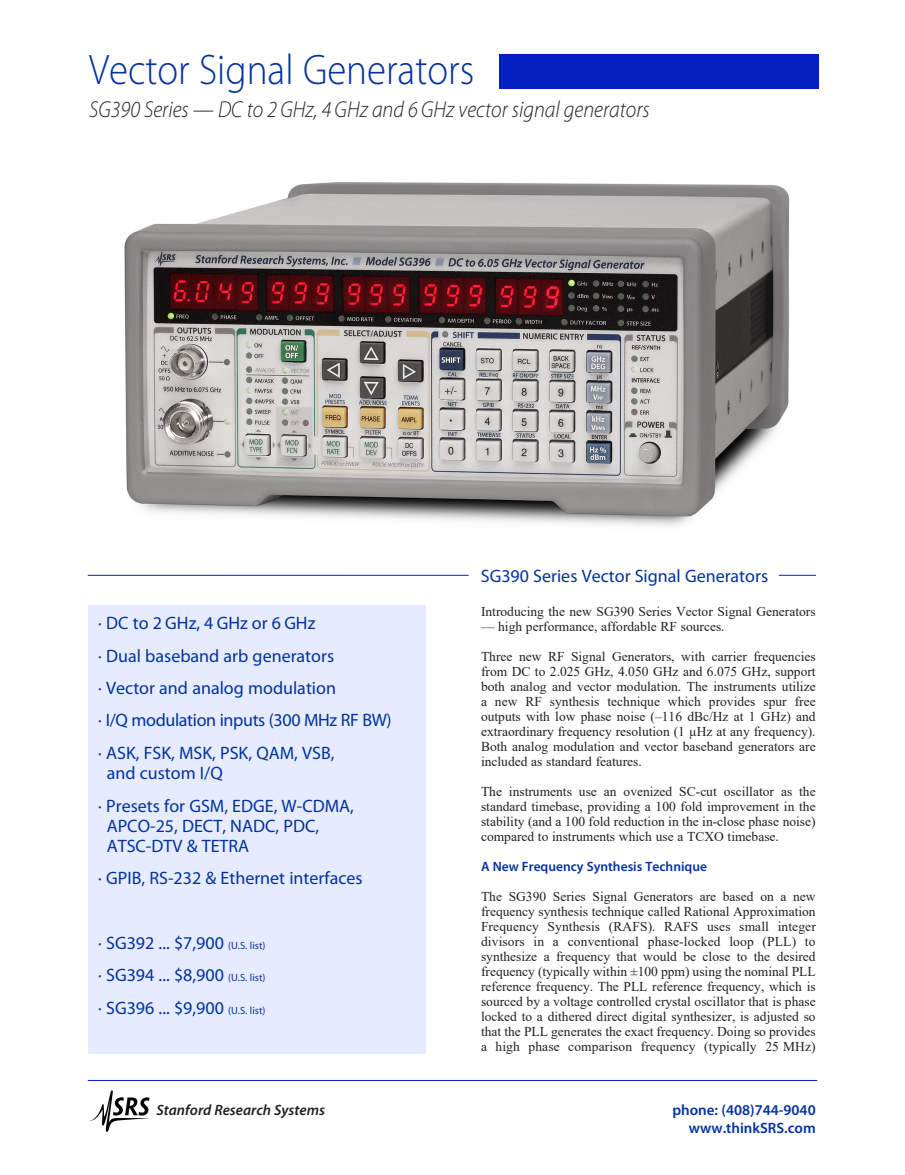
<style>
.page{position:relative;width:905px;height:1175px;background:#fff}
.page>*{position:absolute;margin:0;border:0;box-sizing:border-box;transform-origin:0 0}
.t1{font:300 42.9px "Myriad Pro";color:#0332a0;scale:.91 1}
.t2{font:italic 300 23.1px "Myriad Pro";color:#231f20;scale:.91 1}
.t3{font:18px "Myriad Pro";color:#0332a0}
.t4{font:18px "Myriad Pro";letter-spacing:-.02em;color:#0332a0}
.t5{font:600 15px/18px "Myriad Pro";color:#0332a0;text-align:right}
.t6{font:italic 600 15px "Myriad Pro";color:#231f20}
.t7{font:13.5px/15px "Times New Roman";color:#231f20;text-align:justify}
.t8{font:600 13.5px "Myriad Pro";color:#0332a0}
.s1{font-size:10.5px}
</style>
<div class="page">
<hr style="left:88px;top:1080px;width:729px;height:1px;background:#031fc2">
<svg style="left:89px;top:1090px;width:61px;height:41px"></svg>
<div style="left:88px;top:605px;width:337px;height:448px;background:#e6ecfd"></div>
<div style="left:500px;top:54px;width:318px;height:35px;background:#041fc2"></div>
<hr style="left:88px;top:575px;width:380px;height:1px;background:#031fc2">
<img style="left:124px;top:182px;width:666px;height:344px">
<hr style="left:778px;top:575px;width:38px;height:1px;background:#031fc2">
<p class="t1" style="left:89px;top:46px;width:424px">Vector Signal Generators</p>
<p class="t2" style="left:89px;top:97px;width:617px">SG390 Series — DC to 2GHz, 4 GHz and 6 GHz vector signal generators</p>
<p class="t3" style="left:98px;top:612px;width:219px">· DC to 2 GHz, 4 GHz or 6 GHz</p>
<p class="t3" style="left:98px;top:644px;width:237px">· Dual baseband arb generators</p>
<p class="t3" style="left:98px;top:676px;width:239px">· Vector and analog modulation</p>
<p class="t4" style="left:98px;top:709px;width:295px">· I/Q modulation inputs (300 MHz RF BW)</p>
<p class="t3" style="left:98px;top:741px;width:238px">· ASK, FSK, MSK, PSK, QAM, VSB,</p>
<p class="t3" style="left:107px;top:761px;width:118px">and custom I/Q</p>
<p class="t3" style="left:98px;top:795px;width:257px">· Presets for GSM, EDGE, W-CDMA,</p>
<p class="t3" style="left:107px;top:814px;width:214px">APCO-25, DECT, NADC, PDC,</p>
<p class="t3" style="left:107px;top:834px;width:144px">ATSC-DTV &amp; TETRA</p>
<p class="t3" style="left:98px;top:867px;width:266px">· GPIB, RS-232 &amp; Ethernet interfaces</p>
<p class="t3" style="left:98px;top:931px;width:169px">· SG392 ... $7,900 <span class="s1">(U.S. list)</span></p>
<p class="t3" style="left:98px;top:964px;width:169px">· SG394 ... $8,900 <span class="s1">(U.S. list)</span></p>
<p class="t3" style="left:98px;top:996px;width:169px">· SG396 ... $9,900 <span class="s1">(U.S. list)</span></p>
<p class="t3" style="left:481px;top:565px;width:289px">SG390 Series Vector Signal Generators</p>
<p class="t7" style="left:481px;top:603px;width:336px">Introducing the new SG390 Series Vector Signal Generators</p>
<p class="t7" style="left:481px;top:618px;width:245px">— high performance, affordable RF sources.</p>
<p class="t7" style="left:481px;top:648px;width:336px">Three new RF Signal Generators, with carrier frequencies from DC to 2.025 GHz, 4.050 GHz and 6.075 GHz, support both analog and vector modulation. The instruments utilize a new RF synthesis technique which provides spur free outputs with low phase noise (–116 dBc/Hz at 1 GHz) and extraordinary frequency resolution (1 µHz at any frequency).<br>Both analog modulation and vector baseband generators are included as standard features.</p>
<p class="t7" style="left:481px;top:783px;width:336px">The instruments use an ovenized SC-cut oscillator as the standard timebase, providing a 100 fold improvement in the stability (and a 100 fold reduction in the in-close phase noise) compared to instruments which use a TCXO timebase.</p>
<p class="t8" style="left:481px;top:858px;width:227px">A New Frequency Synthesis Technique</p>
<p class="t7" style="left:481px;top:888px;width:336px">The SG390 Series Signal Generators are based on a new frequency synthesis technique called Rational Approximation Frequency Synthesis (RAFS). RAFS uses small integer divisors in a conventional phase-locked loop (PLL) to synthesize a frequency that would be close to the desired frequency (typically within ±100 ppm) using the nominal PLL reference frequency. The PLL reference frequency, which is sourced by a voltage controlled crystal oscillator that is phase locked to a dithered direct digital synthesizer, is adjusted so that the PLL generates the exact frequency. Doing so provides a high phase comparison frequency (typically 25 MHz)</p>
<p class="t6" style="left:156px;top:1100px;width:170px">Stanford Research Systems</p>
<p class="t5" style="left:672px;top:1100px;width:145px">phone: (408)744-9040 www.thinkSRS.com</p>
</div>
